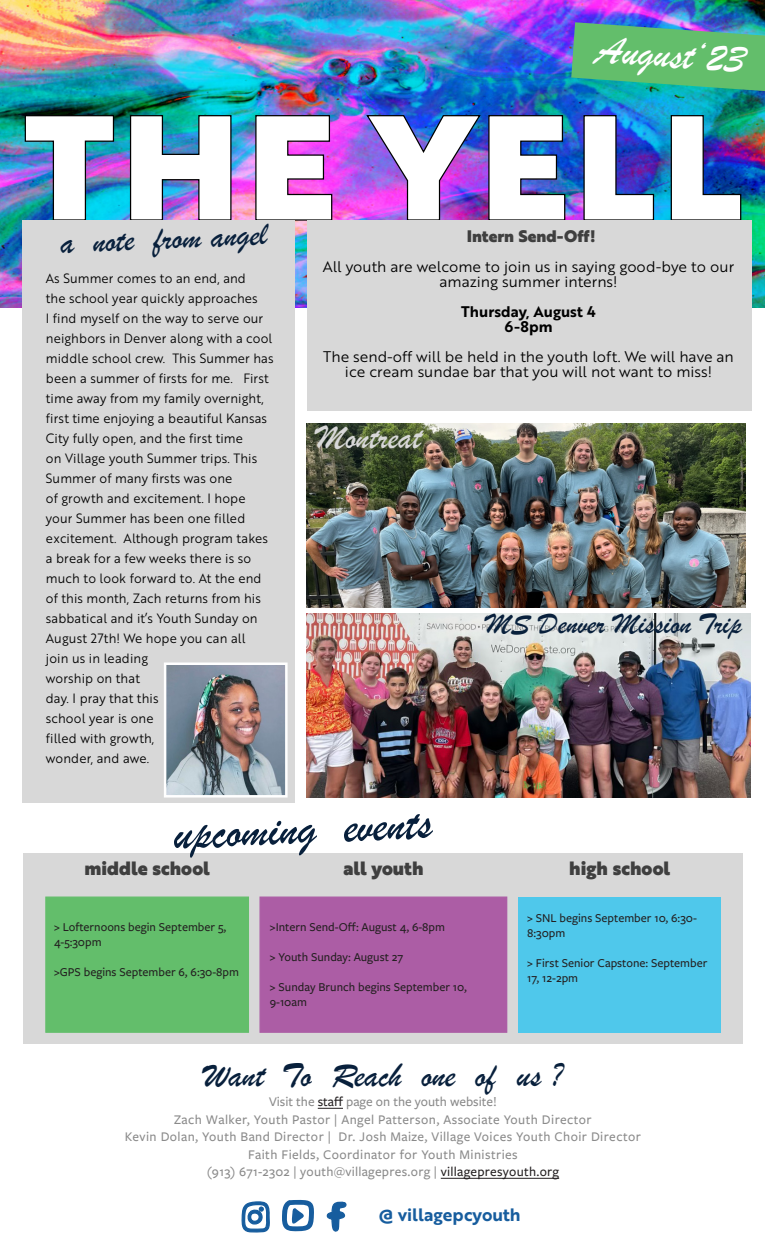
<style>
.page{position:relative;width:765px;height:1260px;background:#fff}
.page>*{position:absolute;margin:0;border:0;box-sizing:border-box;transform-origin:0 0}
.t1{font:48.75px "Brush Script";color:#08203c}
.t2{font:41.25px "Brush Script";color:#fff}
.t3{font:35px "Brush Script";color:#08203c}
.t4{font:35px "Brush Script";color:#d8d8d8}
.t5{font:33.75px "Brush Script";color:#08203c}
.t6{font:30px "Brush Script";color:#08203c}
.t7{font:18.75px "Brother 1816 Black";color:#3f3f3f}
.t8{font:17.5px "Brother 1816 Bold";color:#175d9e}
.t9{font:16.25px "Brother 1816 Black";color:#3f3f3f}
.t10{font:15px/15px "Brother 1816 Book";color:#000;text-align:center}
.t11{font:15px "Brother 1816 Bold";color:#000}
.t12{font:500 13.75px "Freight Sans Pro";letter-spacing:.03em;color:#8a8a8a}
.t13{font:500 13.75px "Freight Sans Pro";color:#8a8a8a}
.t14{font:13.12px/20px "Brother 1816 Book";letter-spacing:.01em;color:#000;scale:.95 1}
.t15{font:500 12.5px/15px "Freight Sans Pro";color:#231f20}
.s1{color:#231f20}
</style>
<div class="page">
<img style="left:306px;top:614px;width:445px;height:184px">
<img style="left:306px;top:424px;width:439px;height:184px">
<img style="left:0;top:0;width:765px;height:308px">
<div style="left:23px;top:853px;width:720px;height:190px;background:#d8d8d8"></div>
<svg style="left:241px;top:1201px;width:29px;height:32px"></svg>
<svg style="left:326px;top:1201px;width:21px;height:31px"></svg>
<svg style="left:282px;top:1199px;width:32px;height:33px"></svg>
<img style="left:24px;top:114px;width:718px;height:107px">
<div style="left:22px;top:220px;width:273px;height:583px;background:#d8d8d8"></div>
<svg style="left:318px;top:1108px;width:25px;height:1px"></svg>
<hr style="left:441px;top:1178px;width:118px;height:1px;background:#231f20">
<div style="left:259px;top:897px;width:248px;height:136px;background:#ac5da5;border:1px solid #ac5da5"></div>
<div style="left:518px;top:897px;width:203px;height:135px;background:#4fc8eb"></div>
<div style="left:45px;top:897px;width:204px;height:136px;background:#63be6b;border:1px solid #63be6b"></div>
<img style="left:167px;top:666px;width:118px;height:129px">
<div style="left:164px;top:663px;width:124px;height:135px;border:2px solid #fff"></div>
<div style="left:307px;top:220px;width:444px;height:190px;background:#d8d8d8"></div>
<img style="left:571px;top:22px;width:194px;height:69px">
<p class="t2" style="left:598px;top:23px;width:152px;rotate:4deg">August‘23</p>
<p class="t5" style="left:60px;top:220px;width:209px;rotate:-2deg">a note from angel</p>
<p class="t9" style="left:467px;top:224px;width:131px">Intern Send-Off!</p>
<p class="t10" style="left:323px;top:259px;width:413px">All youth are welcome to join us in saying good-bye to our amazing summer interns!</p>
<p class="t11" style="left:461px;top:300px;width:136px">Thursday, August 4</p>
<p class="t11" style="left:505px;top:315px;width:49px">6-8pm</p>
<p class="t10" style="left:323px;top:349px;width:412px">The send-off will be held in the youth loft. We will have an ice cream sundae bar that you will not want to miss!</p>
<p class="t14" style="left:46px;top:268px;width:241px">As Summer comes to an end, and<br>the school year quickly approaches<br>I find myself on the way to serve our neighbors in Denver along with a cool middle school crew. This Summer has been a summer of firsts for me. First time away from my family overnight, first time enjoying a beautiful Kansas<br>City fully open, and the first time<br>on Village youth Summer trips. This<br>Summer of many firsts was one<br>of growth and excitement. I hope your Summer has been one filled excitement. Although program takes a break for a few weeks there is so much to look forward to. At the end of this month, Zach returns from his sabbatical and it’s Youth Sunday on<br>August 27th! We hope you can all<br>join us in leading<br>worship on that<br>day. I pray that this<br>school year is one<br>filled with growth,<br>wonder, and awe.</p>
<p class="t4" style="left:316px;top:414px;width:107px">Montreat</p>
<p class="t6" style="left:486px;top:604px;width:258px">MS Denver Mission Trip</p>
<p class="t1" style="left:172px;top:803px;width:260px;rotate:-3deg">upcoming events</p>
<p class="t7" style="left:84px;top:854px;width:127px">middle school</p>
<p class="t15" style="left:54px;top:919px;width:174px">&gt; Lofternoons begin September 5,<br>4-5:30pm</p>
<p class="t15" style="left:54px;top:964px;width:187px">&gt;GPS begins September 6, 6:30-8pm</p>
<p class="t7" style="left:344px;top:854px;width:82px">all youth</p>
<p class="t15" style="left:270px;top:919px;width:177px">&gt;Intern Send-Off: August 4, 6-8pm</p>
<p class="t15" style="left:270px;top:949px;width:135px">&gt; Youth Sunday: August 27</p>
<p class="t15" style="left:270px;top:979px;width:199px">&gt; Sunday Brunch begins September 10,<br>9-10am</p>
<p class="t7" style="left:569px;top:854px;width:102px">high school</p>
<p class="t15" style="left:527px;top:910px;width:171px">&gt; SNL begins September 10, 6:30-<br>8:30pm</p>
<p class="t15" style="left:527px;top:955px;width:182px">&gt; First Senior Capstone: September<br>17, 12-2pm</p>
<p class="t3" style="left:204px;top:1053px;width:360px">Want To Reach one of us ?</p>
<p class="t13" style="left:269px;top:1093px;width:229px">Visit the <span class="s1">staff</span> page on the youth website!</p>
<p class="t12" style="left:174px;top:1110px;width:419px">Zach Walker, Youth Pastor | Angel Patterson, Associate Youth Director</p>
<p class="t12" style="left:125px;top:1128px;width:517px">Kevin Dolan, Youth Band Director | Dr. Josh Maize, Village Voices Youth Choir Director</p>
<p class="t12" style="left:248px;top:1145px;width:271px">Faith Fields, Coordinator for Youth Ministries</p>
<p class="t12" style="left:207px;top:1163px;width:354px">(913) 671-2302 | youth@villagepres.org | <span class="s1">villagepresyouth.org</span></p>
<h3 class="t8" style="left:378px;top:1202px;width:144px">@ villagepcyouth</h3>
</div>
